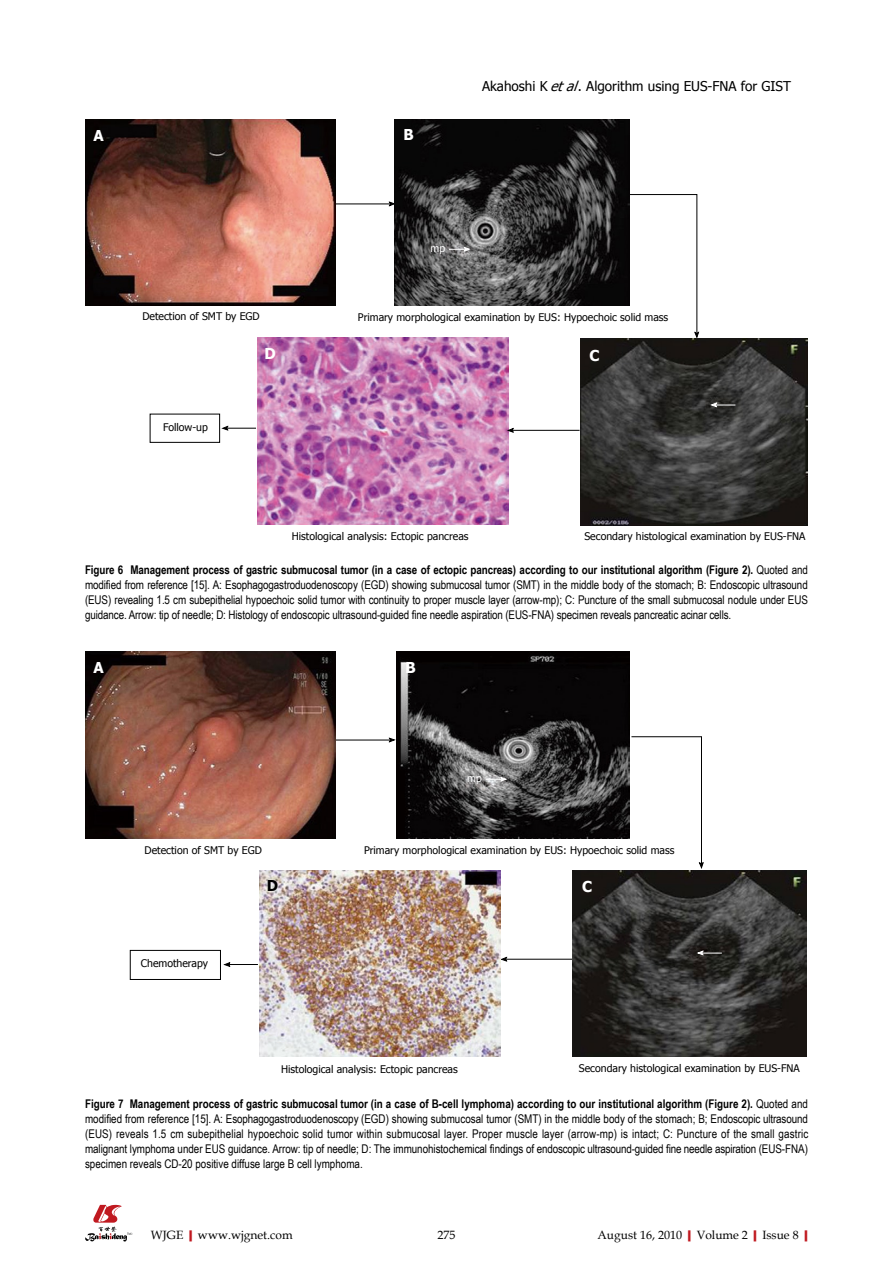
<style>
.page{position:relative;width:893px;height:1263px;background:#fff}
.page>*{position:absolute;margin:0;border:0;box-sizing:border-box;transform-origin:0 0}
.t1{font:700 15px "Tahoma";color:#fff}
.t2{font:700 15px "Tahoma";color:#000}
.t3{font:13.5px "Tahoma";color:#000}
.t4{font:12px/15px "Arial Narrow";letter-spacing:-.01em;color:#000;text-align:justify}
.t5{font:12px "Book Antiqua";color:#000}
.t6{font:10.5px "Tahoma";color:#000}
.t7{font:10.5px "Tahoma";color:#fff}
.s1{font-style:italic}
.s2{font-weight:700}
.s3{font-weight:700;color:#c01920}
</style>
<div class="page">
<svg style="left:85px;top:1205px;width:48px;height:36px"></svg>
<div style="left:150px;top:414px;width:70px;height:29px;border:1px solid #000"></div>
<img style="left:85px;top:119px;width:250px;height:187px">
<img style="left:257px;top:338px;width:251px;height:187px">
<svg style="left:508px;top:428px;width:6px;height:5px"></svg>
<hr style="left:512px;top:430px;width:68px;height:1px;background:#000">
<svg style="left:222px;top:426px;width:6px;height:5px"></svg>
<hr style="left:226px;top:428px;width:30px;height:1px;background:#000">
<svg style="left:389px;top:201px;width:5px;height:5px"></svg>
<hr style="left:336px;top:204px;width:55px;height:1px;background:#000">
<svg style="left:629px;top:194px;width:70px;height:144px"></svg>
<img style="left:580px;top:339px;width:228px;height:187px">
<svg style="left:711px;top:402px;width:24px;height:5px"></svg>
<img style="left:394px;top:119px;width:235px;height:187px">
<svg style="left:449px;top:247px;width:21px;height:5px"></svg>
<div style="left:130px;top:950px;width:91px;height:30px;border:1px solid #000"></div>
<svg style="left:501px;top:957px;width:6px;height:5px"></svg>
<hr style="left:505px;top:959px;width:68px;height:1px;background:#000">
<svg style="left:224px;top:962px;width:6px;height:5px"></svg>
<hr style="left:228px;top:964px;width:30px;height:1px;background:#000">
<svg style="left:389px;top:738px;width:6px;height:4px"></svg>
<hr style="left:336px;top:740px;width:55px;height:1px;background:#000">
<svg style="left:631px;top:736px;width:73px;height:132px"></svg>
<img style="left:259px;top:870px;width:242px;height:187px">
<img style="left:572px;top:870px;width:234px;height:187px">
<svg style="left:697px;top:950px;width:25px;height:5px"></svg>
<img style="left:85px;top:652px;width:250px;height:187px">
<img style="left:396px;top:652px;width:234px;height:187px">
<svg style="left:486px;top:777px;width:20px;height:5px"></svg>
<p class="t1" style="left:94px;top:125px;width:12px">A</p>
<p class="t1" style="left:403px;top:124px;width:12px">B</p>
<p class="t3" style="left:482px;top:77px;width:310px">Akahoshi K <span class="s1">etal</span>. Algorithm using EUS-FNA for GIST</p>
<p class="t7" style="left:431px;top:241px;width:16px">mp</p>
<p class="t6" style="left:142px;top:309px;width:119px">Detection of SMT by EGD</p>
<p class="t6" style="left:358px;top:310px;width:312px">Primary morphological examination by EUS: Hypoechoic solid mass</p>
<p class="t6" style="left:163px;top:420px;width:46px">Follow-up</p>
<p class="t1" style="left:265px;top:343px;width:13px">D</p>
<p class="t1" style="left:589px;top:345px;width:12px">C</p>
<p class="t6" style="left:292px;top:529px;width:178px">Histological analysis: Ectopic pancreas</p>
<p class="t6" style="left:584px;top:529px;width:222px">Secondary histological examination by EUS-FNA</p>
<p class="t4" style="left:85px;top:562px;width:724px"><span class="s2">Figure 6 Management process of gastric submucosal tumor (in a case of ectopic pancreas) according to our institutional algorithm (Figure 2).</span> Quoted and modified from reference [15]. A: Esophagogastroduodenoscopy (EGD) showing submucosal tumor (SMT) in the middle body of the stomach; B: Endoscopic ultrasound (EUS) revealing 1.5 cm subepithelial hypoechoic solid tumor with continuity to proper muscle layer (arrow-mp); C: Puncture of the small submucosal nodule under EUS guidance. Arrow: tip of needle; D: Histology of endoscopic ultrasound-guided fine needle asp-iration (EUS-FNA) specimen reveals pancreatic acinar cells.</p>
<p class="t1" style="left:94px;top:657px;width:12px">A</p>
<p class="t1" style="left:405px;top:657px;width:12px">B</p>
<p class="t6" style="left:145px;top:843px;width:119px">Detection of SMT by EGD</p>
<p class="t6" style="left:141px;top:956px;width:69px">Chemotherapy</p>
<p class="t2" style="left:267px;top:875px;width:13px">D</p>
<p class="t7" style="left:467px;top:771px;width:16px">mp</p>
<p class="t6" style="left:364px;top:843px;width:312px">Primary morphological examination by EUS: Hypoechoic solid mass</p>
<p class="t1" style="left:582px;top:876px;width:12px">C</p>
<p class="t6" style="left:281px;top:1062px;width:178px">Histological analysis: Ectopic pancreas</p>
<p class="t6" style="left:579px;top:1061px;width:222px">Secondary histological examination by EUS-FNA</p>
<p class="t4" style="left:85px;top:1095px;width:725px"><span class="s2">Figure 7 Management process of gastric submucosal tumor (in a case of B-cell lymphoma) according to our institutional algorithm (Figure 2).</span> Quoted and modified from reference [15]. A: Esophagogastroduodenoscopy (EGD) showing submucosal tumor (SMT) in the middle body of the stomach; B; Endoscopic ultrasound (EUS) reveals 1.5 cm subepithelial hypoechoic solid tumor within submucosal layer. Proper muscle layer (arrow-mp) is intact; C: Puncture of the small gastric malignant lymphoma under EUS guidance. Arrow: tip of needle; D: The immunohistochemical findings of endoscopic ultrasound-guided fine needle asp-iration (EUS-FNA) specimen reveals CD-20 positive diffuse large B cell lymphoma.</p>
<p class="t5" style="left:151px;top:1226px;width:143px">WJGE<span class="s3">|</span>www.wjgnet.com</p>
<p class="t5" style="left:437px;top:1226px;width:19px">275</p>
<p class="t5" style="left:598px;top:1226px;width:217px">August 16, 2010<span class="s3">|</span>Volume 2<span class="s3">|</span>Issue 8<span class="s3">|</span></p>
</div>
